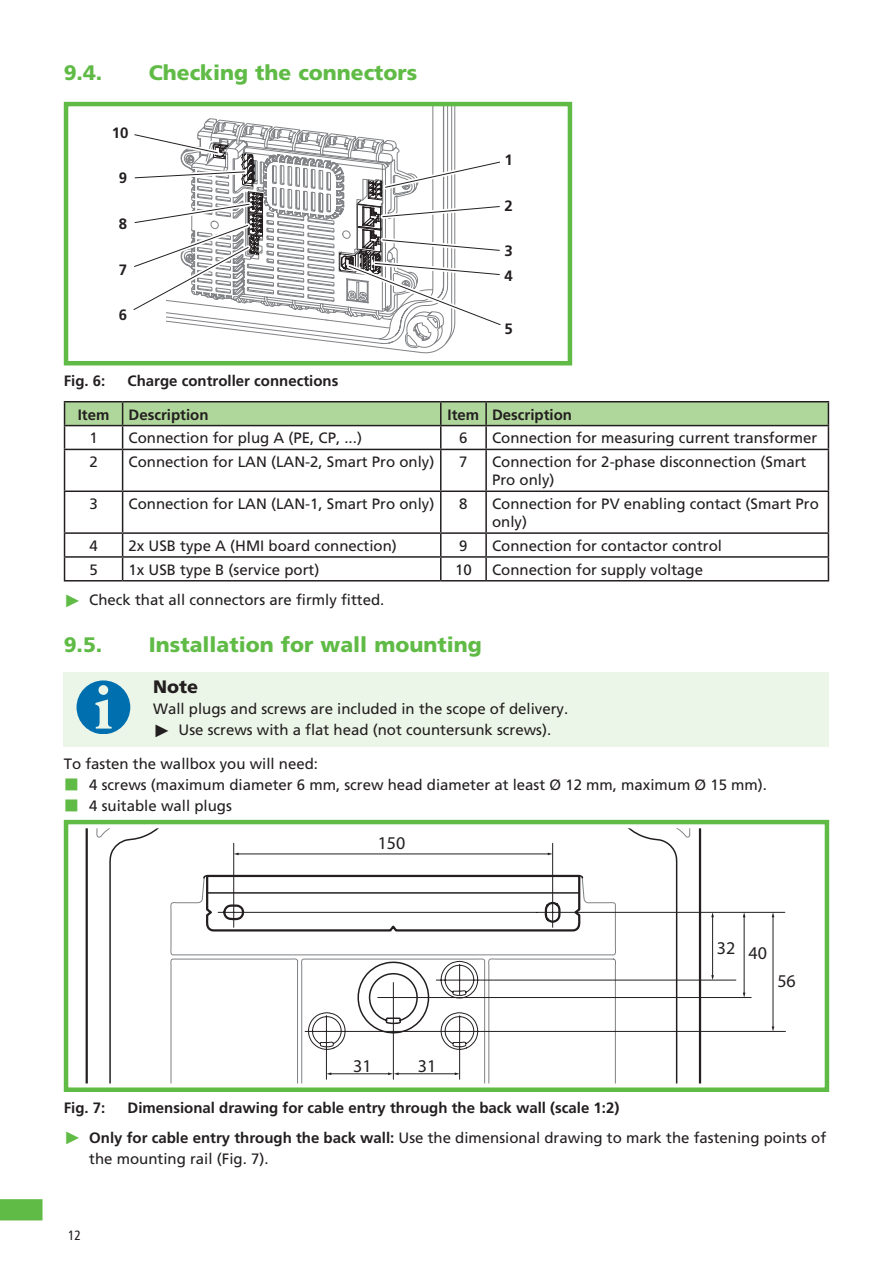
<style>
.page{position:relative;width:893px;height:1263px;background:#fff}
.page>*{position:absolute;margin:0;border:0;box-sizing:border-box;transform-origin:0 0}
.t1{font:900 21px "Frutiger";color:#60bb46}
.t2{font:18px "Myriad Pro";color:#231f20}
.Note{font:900 18px "Frutiger";color:#231f20}
.Table_bodytext_left{font:15px/18px "Frutiger";color:#231f20}
.WarningText{font:15px/21px "Frutiger";color:#231f20}
.table_headline_left{font:700 15px/24.2px "Frutiger";color:#231f20}
.ListHead{font:15px "Frutiger";color:#231f20}
.Table_bodytext_cente{font:15px "Frutiger";color:#231f20}
.table_headline_cente{font:700 15px "Frutiger";color:#231f20}
.t3{font:condensed 13.5px "Frutiger";color:#231f20}
.s1{font-family:"Arial";font-size:18px;color:#60bb46}
.s2{font-family:"Arial";font-size:18px}
.s3{font-weight:700}
</style>
<div class="page">
<svg style="left:0;top:1199px;width:43px;height:21px"></svg>
<hr style="left:64px;top:401px;width:59px;height:1px;background:#231f20">
<hr style="left:123px;top:401px;width:318px;height:1px;background:#231f20">
<hr style="left:441px;top:401px;width:45px;height:1px;background:#231f20">
<hr style="left:486px;top:401px;width:343px;height:1px;background:#231f20">
<svg style="left:64px;top:402px;width:765px;height:47px"></svg>
<hr style="left:64px;top:449px;width:59px;height:1px;background:#231f20">
<hr style="left:64px;top:450px;width:1px;height:40px;background:#231f20">
<hr style="left:123px;top:449px;width:318px;height:1px;background:#231f20">
<hr style="left:122px;top:450px;width:1px;height:40px;background:#231f20">
<hr style="left:441px;top:449px;width:45px;height:1px;background:#231f20">
<hr style="left:440px;top:450px;width:1px;height:40px;background:#231f20">
<hr style="left:486px;top:449px;width:343px;height:1px;background:#231f20">
<hr style="left:485px;top:450px;width:2px;height:40px;background:#231f20">
<hr style="left:828px;top:450px;width:1px;height:40px;background:#231f20">
<hr style="left:64px;top:490px;width:59px;height:2px;background:#231f20">
<hr style="left:64px;top:492px;width:1px;height:40px;background:#231f20">
<hr style="left:123px;top:490px;width:318px;height:2px;background:#231f20">
<hr style="left:122px;top:492px;width:1px;height:40px;background:#231f20">
<hr style="left:441px;top:490px;width:45px;height:2px;background:#231f20">
<hr style="left:440px;top:492px;width:1px;height:40px;background:#231f20">
<hr style="left:486px;top:490px;width:343px;height:2px;background:#231f20">
<hr style="left:485px;top:492px;width:2px;height:40px;background:#231f20">
<hr style="left:828px;top:492px;width:1px;height:40px;background:#231f20">
<hr style="left:64px;top:532px;width:59px;height:2px;background:#231f20">
<hr style="left:123px;top:532px;width:318px;height:2px;background:#231f20">
<hr style="left:441px;top:532px;width:45px;height:2px;background:#231f20">
<hr style="left:486px;top:532px;width:343px;height:2px;background:#231f20">
<hr style="left:485px;top:534px;width:2px;height:22px;background:#231f20">
<hr style="left:64px;top:556px;width:59px;height:2px;background:#231f20">
<svg style="left:64px;top:534px;width:1px;height:46px"></svg>
<hr style="left:123px;top:556px;width:318px;height:2px;background:#231f20">
<svg style="left:122px;top:534px;width:1px;height:46px"></svg>
<hr style="left:441px;top:556px;width:45px;height:2px;background:#231f20">
<svg style="left:440px;top:534px;width:1px;height:46px"></svg>
<hr style="left:486px;top:556px;width:343px;height:2px;background:#231f20">
<hr style="left:485px;top:558px;width:2px;height:22px;background:#231f20">
<svg style="left:828px;top:534px;width:1px;height:46px"></svg>
<hr style="left:64px;top:580px;width:59px;height:1px;background:#231f20">
<hr style="left:123px;top:580px;width:318px;height:1px;background:#231f20">
<hr style="left:441px;top:580px;width:45px;height:1px;background:#231f20">
<hr style="left:486px;top:580px;width:343px;height:1px;background:#231f20">
<div style="left:64px;top:672px;width:765px;height:29px;background:#ecf6e8"></div>
<div style="left:64px;top:698px;width:765px;height:28px;background:#ecf6e8"></div>
<div style="left:64px;top:719px;width:765px;height:28px;background:#ecf6e8"></div>
<svg style="left:134px;top:107px;width:367px;height:241px"></svg>
<div style="left:114px;top:304px;width:21px;height:21px;background:#fff;border-radius:50%"></div>
<div style="left:64px;top:102px;width:508px;height:263px;border:4px solid #60bb46"></div>
<svg style="left:77px;top:680px;width:53px;height:54px"></svg>
<svg style="left:85px;top:828px;width:617px;height:255px"></svg>
<svg style="left:169px;top:876px;width:448px;height:207px"></svg>
<svg style="left:202px;top:874px;width:16px;height:59px"></svg>
<svg style="left:218px;top:843px;width:568px;height:237px"></svg>
<svg style="left:711px;top:912px;width:3px;height:5px"></svg>
<svg style="left:711px;top:975px;width:3px;height:5px"></svg>
<hr style="left:398px;top:1073px;width:58px;height:1px;background:#231f20">
<svg style="left:455px;top:1072px;width:5px;height:3px"></svg>
<svg style="left:388px;top:1072px;width:11px;height:3px"></svg>
<div style="left:64px;top:820px;width:765px;height:272px;border:4px solid #60bb46"></div>
<p class="t1" style="left:64px;top:60px;width:40px">9.4.</p>
<p class="t1" style="left:149px;top:60px;width:270px">Checking the connectors</p>
<p class="table_headline_left" style="left:112px;top:120px;width:18px">10</p>
<p class="table_headline_left" style="left:119px;top:166px;width:10px">9</p>
<p class="table_headline_left" style="left:119px;top:212px;width:10px">8</p>
<p class="table_headline_left" style="left:119px;top:258px;width:10px">7</p>
<p class="table_headline_left" style="left:119px;top:302px;width:10px">6</p>
<p class="table_headline_left" style="left:505px;top:148px;width:10px">1</p>
<p class="table_headline_left" style="left:505px;top:193px;width:10px">2</p>
<p class="table_headline_left" style="left:505px;top:239px;width:10px">3<br>4</p>
<p class="table_headline_left" style="left:505px;top:317px;width:10px">5</p>
<p class="table_headline_left" style="left:64px;top:369px;width:43px">Fig. 6:</p>
<p class="table_headline_left" style="left:128px;top:369px;width:212px">Charge controller connections</p>
<p class="table_headline_cente" style="left:78px;top:406px;width:33px">Item</p>
<p class="table_headline_left" style="left:129px;top:402px;width:81px">Description</p>
<p class="table_headline_cente" style="left:448px;top:406px;width:33px">Item</p>
<p class="table_headline_left" style="left:492px;top:402px;width:81px">Description</p>
<p class="Table_bodytext_cente" style="left:89px;top:429px;width:10px">1</p>
<p class="Table_bodytext_left" style="left:129px;top:429px;width:235px">Connection for plug A (PE, CP, ...)</p>
<p class="Table_bodytext_cente" style="left:459px;top:429px;width:10px">6</p>
<p class="Table_bodytext_left" style="left:492px;top:429px;width:327px">Connection for measuring current transformer</p>
<p class="Table_bodytext_cente" style="left:89px;top:453px;width:10px">2</p>
<p class="Table_bodytext_left" style="left:129px;top:453px;width:307px">Connection for LAN (LAN-2, Smart Pro only)</p>
<p class="Table_bodytext_cente" style="left:459px;top:453px;width:10px">7</p>
<p class="Table_bodytext_left" style="left:492px;top:453px;width:316px">Connection for 2-phase disconnection (Smart<br>Pro only)</p>
<p class="Table_bodytext_cente" style="left:89px;top:495px;width:10px">3</p>
<p class="Table_bodytext_left" style="left:129px;top:495px;width:307px">Connection for LAN (LAN-1, Smart Pro only)</p>
<p class="Table_bodytext_cente" style="left:459px;top:495px;width:10px">8</p>
<p class="Table_bodytext_left" style="left:492px;top:495px;width:328px">Connection for PV enabling contact (Smart Pro only)</p>
<p class="Table_bodytext_cente" style="left:89px;top:537px;width:10px">4</p>
<p class="Table_bodytext_left" style="left:129px;top:537px;width:270px">2x USB type A (HMI board connection)</p>
<p class="Table_bodytext_cente" style="left:459px;top:537px;width:10px">9</p>
<p class="Table_bodytext_left" style="left:492px;top:537px;width:231px">Connection for contactor control</p>
<p class="Table_bodytext_cente" style="left:89px;top:561px;width:10px">5</p>
<p class="Table_bodytext_left" style="left:129px;top:561px;width:192px">1x USB type B (service port)</p>
<p class="Table_bodytext_cente" style="left:455px;top:561px;width:18px">10</p>
<p class="Table_bodytext_left" style="left:492px;top:561px;width:212px">Connection for supply voltage</p>
<p class="WarningText" style="left:64px;top:589px;width:322px"><span class="s1">►</span> Check that all connectors are firmly fitted.</p>
<p class="t1" style="left:64px;top:631px;width:40px">9.5.</p>
<p class="t1" style="left:149px;top:631px;width:334px">Installation for wall mounting</p>
<p class="Note" style="left:153px;top:676px;width:47px">Note</p>
<p class="WarningText" style="left:153px;top:698px;width:417px">Wall plugs and screws are included in the scope of delivery.</p>
<p class="WarningText" style="left:153px;top:719px;width:400px"><span class="s2">►</span> Use screws with a flat head (not countersunk screws).</p>
<p class="ListHead" style="left:64px;top:755px;width:256px">To fasten the wallbox you will need:</p>
<p class="WarningText" style="left:89px;top:774px;width:679px">4 screws (maximum diameter 6 mm, screw head diameter at least Ø 12 mm, maximum Ø 15 mm).</p>
<p class="WarningText" style="left:89px;top:795px;width:144px">4 suitable wall plugs</p>
<p class="t2" style="left:378px;top:832px;width:29px">150</p>
<p class="t2" style="left:353px;top:1055px;width:20px">31</p>
<p class="t2" style="left:418px;top:1055px;width:20px">31</p>
<p class="t2" style="left:717px;top:937px;width:20px">32</p>
<p class="t2" style="left:748px;top:942px;width:20px">40</p>
<p class="t2" style="left:777px;top:970px;width:20px">56</p>
<p class="table_headline_left" style="left:64px;top:1096px;width:43px">Fig. 7:</p>
<p class="table_headline_left" style="left:128px;top:1096px;width:493px">Dimensional drawing for cable entry through the back wall (scale 1:2)</p>
<p class="WarningText" style="left:89px;top:1127px;width:738px;text-indent:-26px"><span class="s1">►</span> <span class="s3">Only for cable entry through the back wall:</span> Use the dimensional drawing to mark the fastening points of the mounting rail (Fig. 7).</p>
<p class="t3" style="left:68px;top:1227px;width:14px">12</p>
</div>
